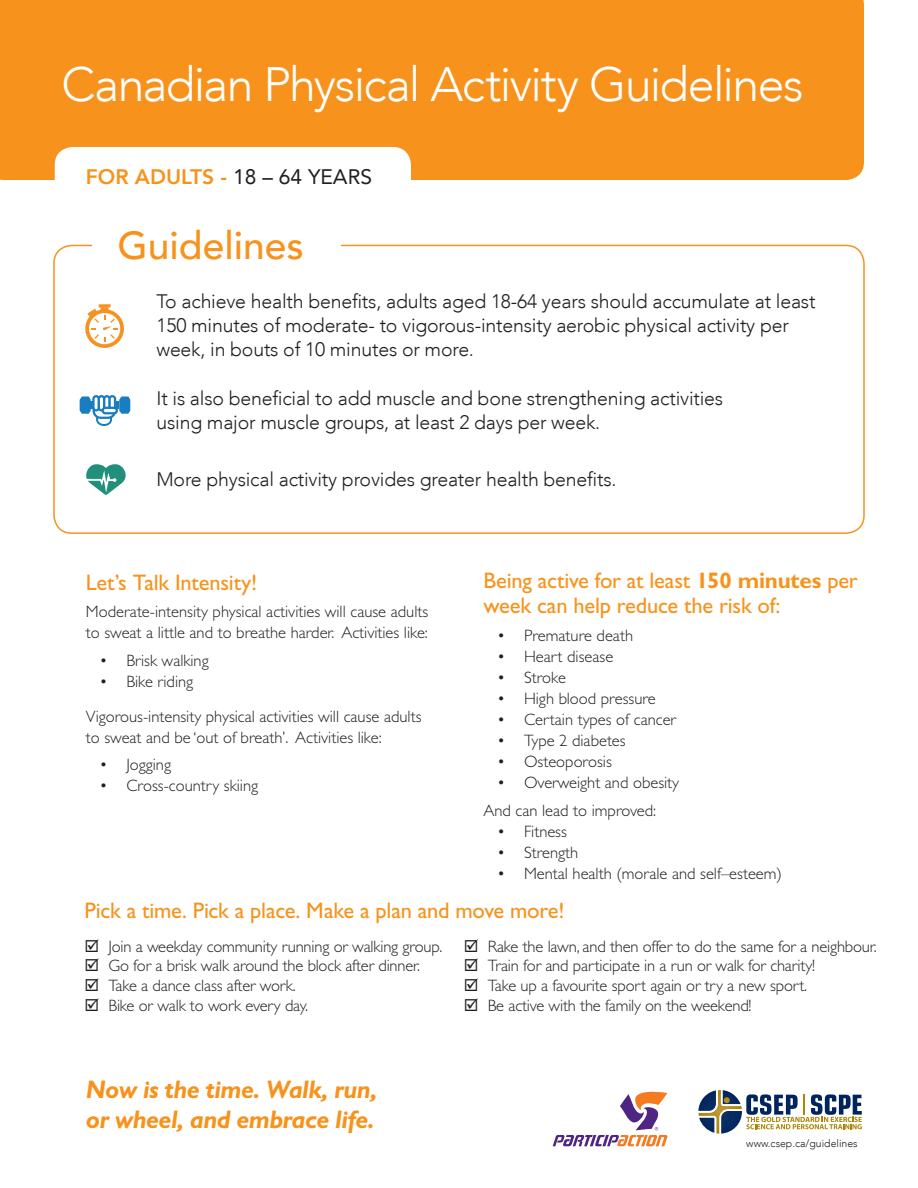
<style>
.page{position:relative;width:918px;height:1188px;background:#fff}
.page>*{position:absolute;margin:0;border:0;box-sizing:border-box;transform-origin:0 0}
.t1{font:300 48.15px "Avenir LT";letter-spacing:-.035em;color:#fff}
.t2{font:500 39px "Avenir LT";color:#f7931d}
.t3{font:italic 700 25.5px/30.6px "Gill Sans Std";letter-spacing:-.02em;color:#f7931d}
.Subhead{font:22.5px/25.5px "Gill Sans Std";letter-spacing:-.01em;color:#f7931d}
.t4{font:800 21px "Avenir LT";color:#f7931d}
.t5{font:300 19.5px/24px "Avenir LT";letter-spacing:-.01em;color:#231f20}
.Body{font:300 16.5px/21px "Gill Sans Std";letter-spacing:-.01em;color:#231f20}
.bulleted{font:300 16.5px "Gill Sans Std";color:#231f20}
.t6{font:300 10.5px "Avenir LT";color:#231f20}
.s1{font-weight:400;color:#231f20}
.s2{font-weight:700}
</style>
<div class="page">
<svg style="left:553px;top:1092px;width:114px;height:54px"></svg>
<svg style="left:698px;top:1090px;width:164px;height:44px"></svg>
<div style="left:0;top:0;width:864px;height:180px;background:#f7931d"></div>
<div style="left:53px;top:245px;width:812px;height:289px;border:2px solid #f7931d;border-radius:18px"></div>
<div style="left:92px;top:232px;width:248px;height:36px;background:#fff"></div>
<div style="left:55px;top:147px;width:356px;height:49px;background:#fff;border-radius:18px"></div>
<svg style="left:99px;top:304px;width:12px;height:3px"></svg>
<svg style="left:85px;top:307px;width:39px;height:41px"></svg>
<svg style="left:80px;top:395px;width:50px;height:31px"></svg>
<svg style="left:86px;top:464px;width:40px;height:31px"></svg>
<p class="t1" style="left:61px;top:57px;width:744px">Canadian Physical Activity Guidelines</p>
<p class="t4" style="left:86px;top:164px;width:288px">FOR ADULTS - <span class="s1">18 – 64 YEARS</span></p>
<p class="t2" style="left:118px;top:223px;width:188px">Guidelines</p>
<p class="t5" style="left:156px;top:290px;width:661px">To achieve health benefits, adults aged 18-64 years should accumulate at least<br>150 minutes of moderate- to vigorous-intensity aerobic physical activity per week, in bouts of 10 minutes or more.</p>
<p class="t5" style="left:156px;top:386px;width:568px">It is also beneficial to add muscle and bone strengthening activities using major muscle groups, at least 2 days per week.</p>
<p class="t5" style="left:156px;top:468px;width:462px">More physical activity provides greater health benefits.</p>
<p class="Subhead" style="left:86px;top:569px;width:173px">Let’s Talk Intensity!</p>
<p class="Body" style="left:86px;top:602px;width:344px">Moderate-intensity physical activities will cause adults to sweat a little and to breathe harder. Activities like:</p>
<p class="bulleted" style="left:99px;top:651px;width:111px">• Brisk walking</p>
<p class="bulleted" style="left:99px;top:672px;width:95px">• Bike riding</p>
<p class="Body" style="left:86px;top:706px;width:337px">Vigorous-intensity physical activities will cause adults to sweat and be ‘out of breath’. Activities like:</p>
<p class="bulleted" style="left:99px;top:756px;width:73px">• Jogging</p>
<p class="bulleted" style="left:99px;top:777px;width:160px">• Cross-country skiing</p>
<p class="Subhead" style="left:484px;top:568px;width:376px">Being active for at least <span class="s2">150 minutes</span> per week can help reduce the risk of:</p>
<p class="bulleted" style="left:497px;top:626px;width:138px">• Premature death</p>
<p class="bulleted" style="left:497px;top:647px;width:118px">• Heart disease</p>
<p class="bulleted" style="left:497px;top:668px;width:70px">• Stroke</p>
<p class="bulleted" style="left:497px;top:689px;width:160px">• High blood pressure</p>
<p class="bulleted" style="left:497px;top:710px;width:181px">• Certain types of cancer</p>
<p class="bulleted" style="left:497px;top:731px;width:130px">• Type 2 diabetes</p>
<p class="bulleted" style="left:497px;top:752px;width:116px">• Osteoporosis</p>
<p class="bulleted" style="left:497px;top:773px;width:184px">• Overweight and obesity</p>
<p class="Body" style="left:484px;top:800px;width:174px">And can lead to improved:</p>
<p class="bulleted" style="left:497px;top:822px;width:71px">• Fitness</p>
<p class="bulleted" style="left:497px;top:843px;width:83px">• Strength</p>
<p class="bulleted" style="left:497px;top:864px;width:287px">• Mental health (morale and self–esteem)</p>
<p class="Subhead" style="left:85px;top:898px;width:481px">Pick a time. Pick a place. Make a plan and move more!</p>
<p class="Body" style="left:84px;top:936px;width:359px">☑ Join a weekday community running or walking group.</p>
<p class="Body" style="left:84px;top:955px;width:337px">☑ Go for a brisk walk around the block after dinner.</p>
<p class="Body" style="left:84px;top:975px;width:213px">☑ Take a dance class after work.</p>
<p class="Body" style="left:84px;top:995px;width:225px">☑ Bike or walk to work every day.</p>
<p class="Body" style="left:464px;top:936px;width:414px">☑ Rake the lawn, and then offer to do the same for a neighbour.</p>
<p class="Body" style="left:464px;top:955px;width:353px">☑ Train for and participate in a run or walk for charity!</p>
<p class="Body" style="left:464px;top:975px;width:345px">☑ Take up a favourite sport again or try a new sport.</p>
<p class="Body" style="left:464px;top:995px;width:289px">☑ Be active with the family on the weekend!</p>
<p class="t3" style="left:86px;top:1074px;width:293px">Now is the time. Walk, run, or wheel, and embrace life.</p>
<p class="t6" style="left:746px;top:1137px;width:113px">www.csep.ca/guidelines</p>
</div>
